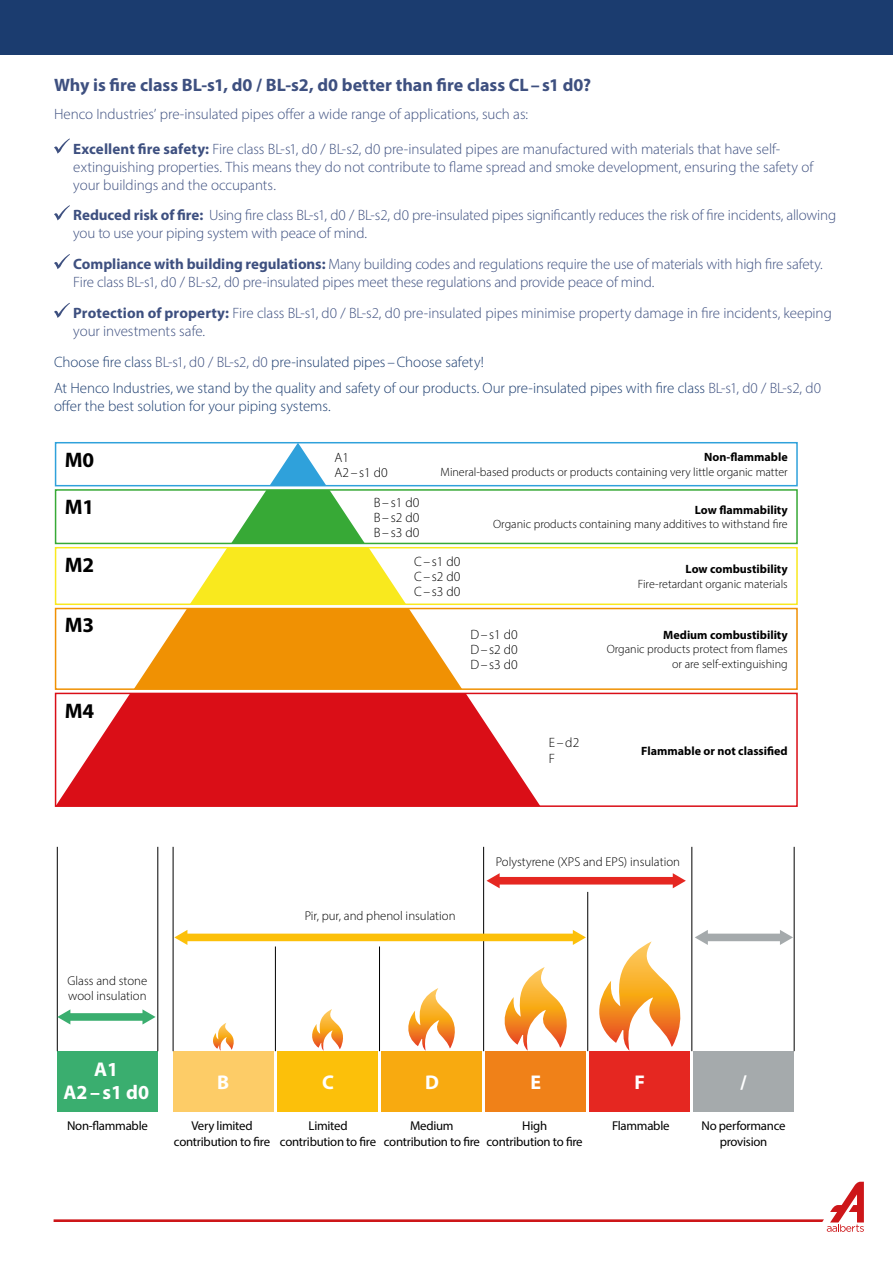
<style>
.page{position:relative;width:893px;height:1263px;background:#fff}
.page>*{position:absolute;margin:0;border:0;box-sizing:border-box;transform-origin:0 0}
.t1{font:700 21px "Myriad Pro";color:#000}
.t2{font:700 19.95px/22.8px "Myriad Pro";color:#fff;text-align:center}
.t3{font:700 18px "Myriad Pro";color:#3e5080}
.t4{font:300 15px/18px "Myriad Pro";letter-spacing:-.01em;color:#3e5080}
.t5{font:300 15px/26.5px "Myriad Pro";letter-spacing:-.005em;color:#1b3c6f}
.t6{font:300 13.5px/15px "Myriad Pro";color:#000;text-align:justify}
.t7{font:12.75px/15.3px "Myriad Pro";letter-spacing:-.02em;color:#000;text-align:center}
.t8{font:300 12.75px/15.3px "Myriad Pro";color:#000}
.t9{font:300 12px/14.4px "Myriad Pro";color:#000;text-align:right}
.t10{font:700 12px "Myriad Pro";color:#000}
.s1{font-weight:700}
.s2{color:#3e5080}
</style>
<div class="page">
<svg style="left:54px;top:138px;width:16px;height:16px"></svg>
<svg style="left:54px;top:205px;width:16px;height:15px"></svg>
<svg style="left:54px;top:254px;width:16px;height:15px"></svg>
<svg style="left:54px;top:303px;width:16px;height:15px"></svg>
<div style="left:55px;top:442px;width:743px;height:44px;border:2px solid #2fa1db"></div>
<div style="left:55px;top:489px;width:743px;height:55px;border:2px solid #37a936"></div>
<div style="left:55px;top:547px;width:743px;height:58px;border:2px solid #f9e91e"></div>
<svg style="left:134px;top:443px;width:328px;height:244px"></svg>
<div style="left:55px;top:608px;width:743px;height:82px;border:2px solid #f09103"></div>
<svg style="left:58px;top:696px;width:481px;height:108px;background:#df3138"></svg>
<div style="left:55px;top:693px;width:743px;height:114px;border:2px solid #da0e17"></div>
<div style="left:173px;top:1051px;width:101px;height:60px;background:#fdcc67"></div>
<div style="left:57px;top:1051px;width:101px;height:60px;background:#3aae6f"></div>
<div style="left:277px;top:1051px;width:101px;height:60px;background:#fcc00a"></div>
<div style="left:381px;top:1051px;width:101px;height:60px;background:#f8aa10"></div>
<div style="left:485px;top:1051px;width:101px;height:60px;background:#f08118"></div>
<div style="left:589px;top:1051px;width:101px;height:60px;background:#e52721"></div>
<div style="left:694px;top:1051px;width:100px;height:60px;background:#a5aaac"></div>
<hr style="left:57px;top:847px;width:1px;height:204px;background:#000">
<hr style="left:157px;top:847px;width:1px;height:204px;background:#000">
<hr style="left:275px;top:946px;width:1px;height:105px;background:#000">
<hr style="left:379px;top:946px;width:1px;height:105px;background:#000">
<hr style="left:587px;top:892px;width:1px;height:159px;background:#000">
<hr style="left:173px;top:847px;width:1px;height:204px;background:#000">
<hr style="left:483px;top:847px;width:1px;height:204px;background:#000">
<hr style="left:691px;top:847px;width:1px;height:204px;background:#000">
<hr style="left:794px;top:847px;width:1px;height:204px;background:#000">
<div style="left:185px;top:934px;width:390px;height:7px;background:#fcc00a"></div>
<svg style="left:174px;top:930px;width:13px;height:15px"></svg>
<svg style="left:573px;top:930px;width:13px;height:15px"></svg>
<div style="left:68px;top:1013px;width:77px;height:8px;background:#3aae6f"></div>
<svg style="left:57px;top:1009px;width:13px;height:15px"></svg>
<svg style="left:142px;top:1009px;width:14px;height:15px"></svg>
<div style="left:706px;top:934px;width:76px;height:7px;background:#a5aaac"></div>
<svg style="left:695px;top:930px;width:13px;height:15px"></svg>
<svg style="left:780px;top:930px;width:13px;height:15px"></svg>
<div style="left:497px;top:877px;width:178px;height:7px;background:#e52721"></div>
<svg style="left:486px;top:873px;width:14px;height:15px"></svg>
<svg style="left:673px;top:873px;width:13px;height:15px"></svg>
<svg style="left:213px;top:1023px;width:21px;height:28px"></svg>
<svg style="left:312px;top:1009px;width:31px;height:42px"></svg>
<svg style="left:408px;top:988px;width:47px;height:63px"></svg>
<svg style="left:504px;top:967px;width:63px;height:84px"></svg>
<svg style="left:599px;top:941px;width:82px;height:110px"></svg>
<svg style="left:54px;top:1182px;width:810px;height:50px"></svg>
<div style="left:0;top:0;width:893px;height:54px;background:#1b3c6f"></div>
<p class="t3" style="left:54px;top:73px;width:539px">Why is fire class BL-s1, d0 / BL-s2, d0 better than fire class CL– s1 d0?</p>
<p class="t4" style="left:54px;top:104px;width:476px">Henco Industries’ pre-insulated pipes offer a wide range of applications, such as:</p>
<p class="t4" style="left:73px;top:139px;width:742px"><span class="s1">Excellent fire safety:</span> Fire class BL-s1, d0 / BL-s2, d0 pre-insulated pipes are manufactured with materials that have self&shy;extinguishing properties. This means they do not contribute to flame spread and smoke development, ensuring the safety of your buildings and the occupants.</p>
<p class="t4" style="left:73px;top:206px;width:764px"><span class="s1">Reduced risk of fire:</span> Using fire class BL-s1, d0 / BL-s2, d0 pre-insulated pipes significantly reduces the risk of fire incidents, allowing you to use your piping system with peace of mind.</p>
<p class="t4" style="left:73px;top:255px;width:751px"><span class="s1">Compliance with building regulations:</span> Many building codes and regulations require the use of materials with high fire safety.<br>Fire class BL-s1, d0 / BL-s2, d0 pre-insulated pipes meet these regulations and provide peace of mind.</p>
<p class="t4" style="left:73px;top:304px;width:760px"><span class="s1">Protection of property:</span> Fire class BL-s1, d0 / BL-s2, d0 pre-insulated pipes minimise property damage in fire incidents, keeping your investments safe.</p>
<p class="t5" style="left:54px;top:348px;width:769px">Choose fire class <span class="s2">BL-s1, d0 / BL-s2, d0</span> pre-insulated pipes –Choose safety!<br>At Henco Industries, we stand by the quality and safety of our products. Our pre-insulated pipes with fire class <span class="s2">BL-s1, d0 / BL-s2, d0</span></p>
<p class="t5" style="left:54px;top:393px;width:278px">offer the best solution for your piping systems.</p>
<h1 class="t1" style="left:65px;top:446px;width:31px">M0</h1>
<h1 class="t1" style="left:65px;top:494px;width:31px">M1</h1>
<h1 class="t1" style="left:65px;top:551px;width:31px">M2</h1>
<h1 class="t1" style="left:65px;top:612px;width:31px">M3</h1>
<h1 class="t1" style="left:65px;top:697px;width:31px">M4</h1>
<p class="t8" style="left:68px;top:972px;width:81px">Glass and stone wool insulation</p>
<h2 class="t2" style="left:63px;top:1057px;width:87px">A1<br>A2–s1 d0</h2>
<p class="t10" style="left:704px;top:449px;width:85px">Non-flammable</p>
<p class="t9" style="left:440px;top:464px;width:349px">Mineral-based products or products containing very little organic matter</p>
<p class="t10" style="left:695px;top:502px;width:94px">Low flammability</p>
<p class="t9" style="left:493px;top:517px;width:296px">Organic products containing many additives to withstand fire</p>
<p class="t10" style="left:686px;top:562px;width:104px">Low combustibility</p>
<p class="t9" style="left:638px;top:577px;width:151px">Fire-retardant organic materials</p>
<p class="t10" style="left:663px;top:627px;width:126px">Medium combustibility</p>
<p class="t9" style="left:607px;top:642px;width:183px">Organic products protect from flames or are self-extinguishing</p>
<p class="t6" style="left:334px;top:449px;width:55px">A1<br>A2–s1 d0</p>
<p class="t6" style="left:374px;top:495px;width:47px">B–s1 d0<br>B–s2 d0<br>B–s3 d0</p>
<p class="t6" style="left:414px;top:554px;width:48px">C–s1 d0<br>C–s2 d0<br>C–s3 d0</p>
<p class="t6" style="left:470px;top:627px;width:49px">D–s1 d0<br>D–s2 d0<br>D–s3 d0</p>
<p class="t6" style="left:549px;top:734px;width:32px;line-height:16.2px">E–d2<br>F</p>
<p class="t10" style="left:641px;top:743px;width:148px">Flammable or not classified</p>
<p class="t8" style="left:305px;top:908px;width:152px">Pir, pur, and phenol insulation</p>
<p class="t8" style="left:496px;top:854px;width:186px">Polystyrene (XPS and EPS) insulation</p>
<h2 class="t2" style="left:217px;top:1070px;width:14px">B</h2>
<h2 class="t2" style="left:322px;top:1070px;width:13px">C</h2>
<h2 class="t2" style="left:425px;top:1070px;width:15px">D</h2>
<h2 class="t2" style="left:530px;top:1070px;width:12px">E</h2>
<h2 class="t2" style="left:634px;top:1070px;width:12px">F</h2>
<h2 class="t2" style="left:740px;top:1070px;width:8px">/</h2>
<p class="t7" style="left:67px;top:1118px;width:82px">Non-flammable</p>
<p class="t7" style="left:174px;top:1118px;width:98px">Very limited contribution to fire</p>
<p class="t7" style="left:280px;top:1118px;width:98px">Limited contribution to fire</p>
<p class="t7" style="left:384px;top:1118px;width:98px">Medium contribution to fire</p>
<p class="t7" style="left:487px;top:1118px;width:98px">High<br>contribution to fire</p>
<p class="t7" style="left:612px;top:1118px;width:59px">Flammable</p>
<p class="t7" style="left:701px;top:1118px;width:85px">No performance provision</p>
</div>
